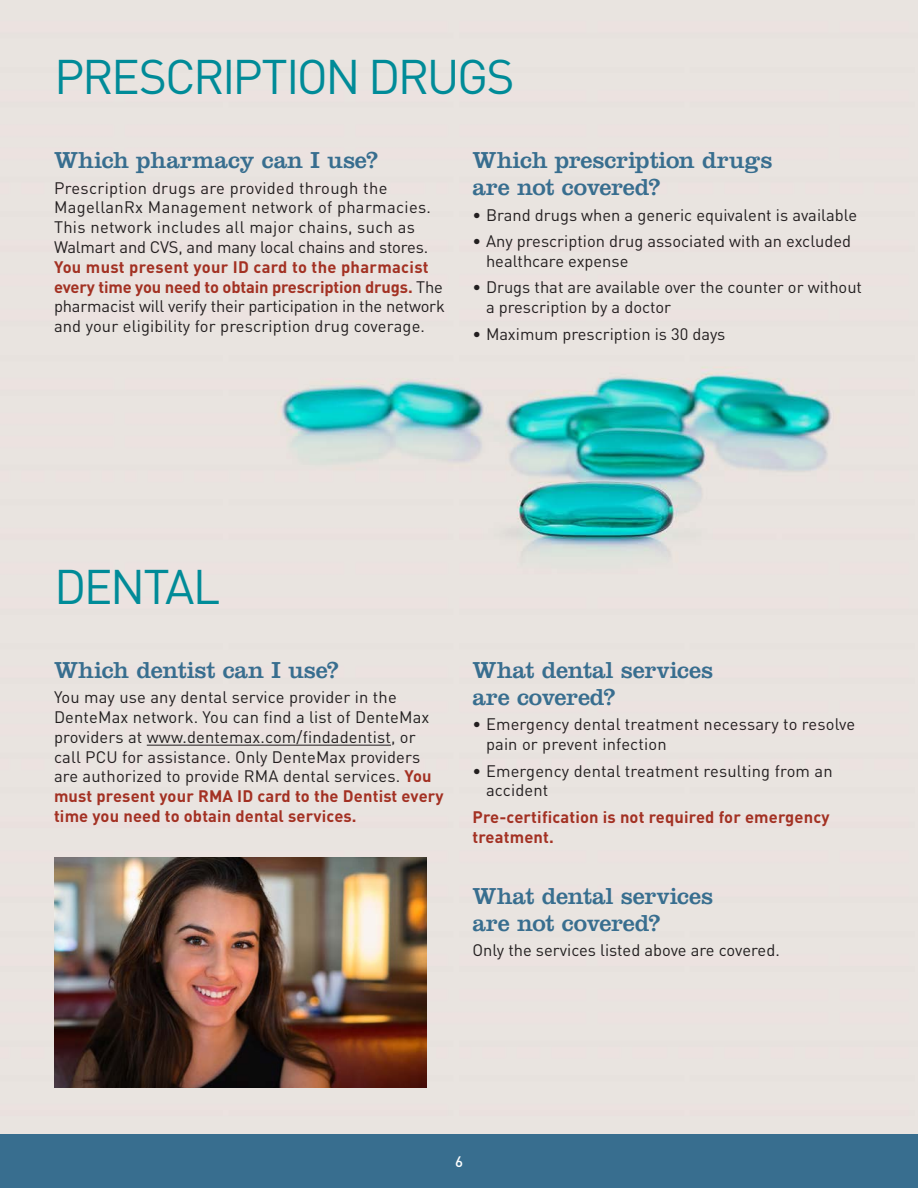
<style>
.page{position:relative;width:918px;height:1188px;background:#fff}
.page>*{position:absolute;margin:0;border:0;box-sizing:border-box;transform-origin:0 0}
.Chapter_Header{font:48px "DINOT";letter-spacing:-.05em;color:#008b98}
.Header_2{font:24px/27px "Clarendon";letter-spacing:-.01em;color:#386e8f}
.Body_Copy{font:16.5px/19.8px "DINOT";letter-spacing:.005em;color:#231f20}
.Body_Copy-2{font:700 16.5px/19.8px "DINOT";letter-spacing:.01em;color:#a33123}
.Body_Copy-3{font:500 15px "DINOT";color:#fff}
.s1{font-weight:700;color:#a33123}
</style>
<div class="page">
<div style="left:0;top:1134px;width:918px;height:54px;background:#386e8f"></div>
<div style="left:0;top:0;width:918px;height:1134px;background:#e9e4e0"></div>
<hr style="left:147px;top:745px;width:244px;height:1px;background:#231f20">
<img style="left:54px;top:858px;width:373px;height:229px">
<p class="Chapter_Header" style="left:54px;top:47px;width:462px">PRESCRIPTION DRUGS</p>
<p class="Header_2" style="left:54px;top:146px;width:326px">Which pharmacy can I use?</p>
<p class="Body_Copy" style="left:54px;top:177px;width:392px">Prescription drugs are provided through the MagellanRx Management network of pharmacies.<br>This network includes all major chains, such as Walmart and CVS, and many local chains and stores.<br><span class="s1">You must present your ID card to the pharmacist every time you need to obtain prescription drugs.</span> The pharmacist will verify their participation in the network and your eligibility for prescription drug coverage.</p>
<p class="Header_2" style="left:472px;top:146px;width:301px">Which prescription drugs are not covered?</p>
<p class="Body_Copy" style="left:472px;top:204px;width:386px">• Brand drugs when a generic equivalent is available</p>
<p class="Body_Copy" style="left:486px;top:231px;width:367px;text-indent:-14px">• Any prescription drug associated with an excluded healthcare expense</p>
<p class="Body_Copy" style="left:486px;top:277px;width:378px;text-indent:-14px">• Drugs that are available over the counter or without a prescription by a doctor</p>
<p class="Body_Copy" style="left:472px;top:324px;width:254px">• Maximum prescription is 30 days</p>
<p class="Chapter_Header" style="left:54px;top:556px;width:168px">DENTAL</p>
<p class="Header_2" style="left:54px;top:656px;width:286px">Which dentist can I use?</p>
<p class="Body_Copy" style="left:54px;top:687px;width:391px">You may use any dental service provider in the DenteMax network. You can find a list of DenteMax providers at www.dentemax.com/findadentist, or call PCU for assistance. Only DenteMax providers are authorized to provide RMA dental services. <span class="s1">You must present your RMA ID card to the Dentist every time you need to obtain dental services.</span></p>
<p class="Header_2" style="left:472px;top:656px;width:242px">What dental services are covered?</p>
<p class="Body_Copy" style="left:486px;top:714px;width:371px;text-indent:-14px">• Emergency dental treatment necessary to resolve pain or prevent infection</p>
<p class="Body_Copy" style="left:486px;top:760px;width:348px;text-indent:-14px">• Emergency dental treatment resulting from an accident</p>
<p class="Body_Copy-2" style="left:473px;top:807px;width:359px">Pre-certification is not required for emergency treatment.</p>
<p class="Header_2" style="left:472px;top:882px;width:242px">What dental services are not covered?</p>
<p class="Body_Copy" style="left:472px;top:940px;width:309px">Only the services listed above are covered.</p>
<p class="Body_Copy-3" style="left:455px;top:1152px;width:9px">6</p>
</div>
